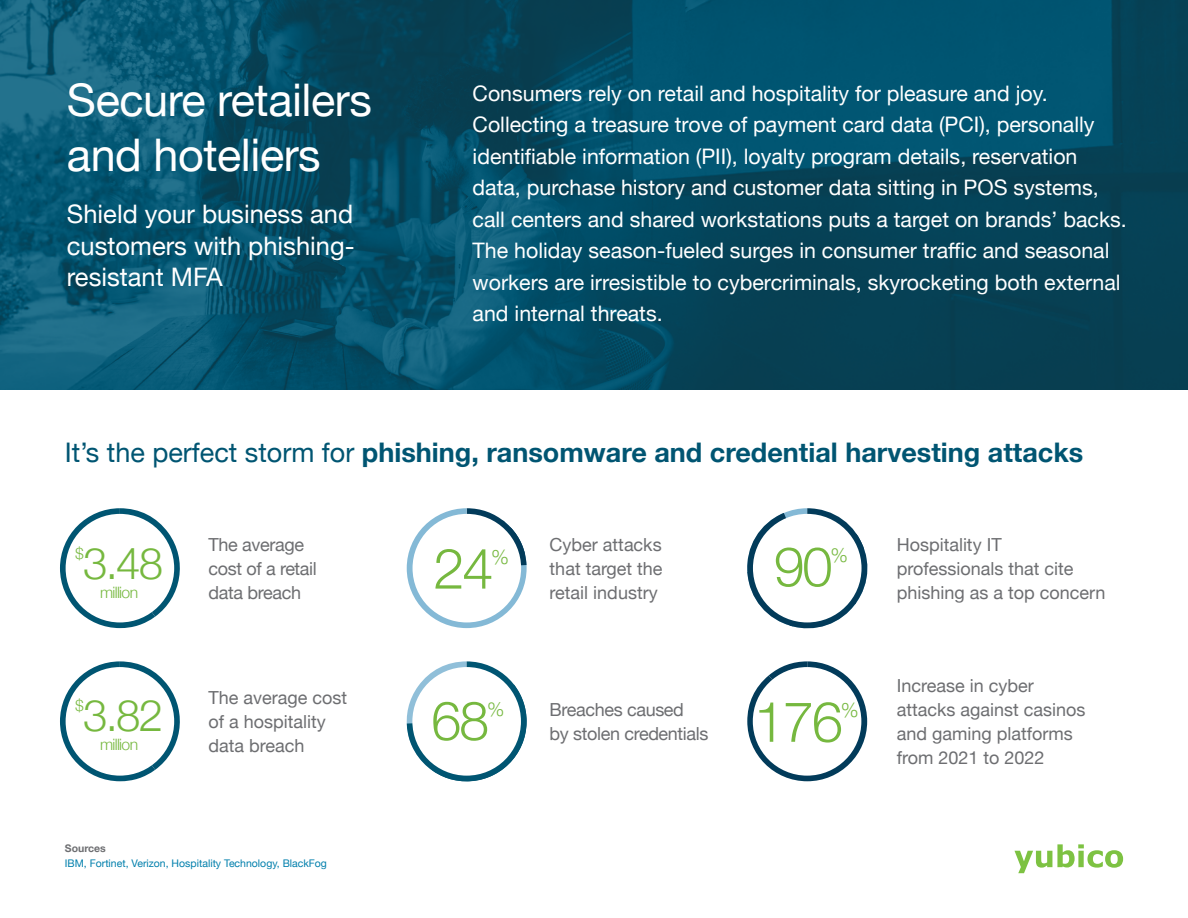
<style>
.page{position:relative;width:1188px;height:918px;background:#fff}
.page>*{position:absolute;margin:0;border:0;box-sizing:border-box;transform-origin:0 0}
.t1{font:300 56.1px "Helvetica Neue";color:#76b83f}
.t2{font:300 54.75px "Helvetica Neue";color:#76b83f}
.t3{font:300 54.15px "Helvetica Neue";color:#76b83f}
.t4{font:45px/55.5px "Helvetica Neue";letter-spacing:-.01em;color:#fff}
.t5{font:300 43.8px "Helvetica Neue";color:#76b83f}
.t6{font:700 27px "Helvetica Neue";color:#005572}
.t7{font:25.5px/31.5px "Helvetica Neue";color:#fff;text-align:justify}
.t8{font:21.3px/31.5px "Helvetica Neue";color:#fff}
.t9{font:300 20.1px "Helvetica Neue";color:#76b83f}
.t10{font:300 19.65px "Helvetica Neue";color:#76b83f}
.t11{font:300 19.35px "Helvetica Neue";color:#76b83f}
.t12{font:18px/24px "Helvetica Neue";color:#6d6e71}
.t13{font:18px/24px "Helvetica Neue";letter-spacing:-.02em;color:#6d6e71}
.t14{font:300 15.75px "Helvetica Neue";letter-spacing:-.04em;color:#76b83f}
.t15{font:10.5px "Helvetica Neue";color:#007fac}
.t16{font:700 10.5px "Helvetica Neue";color:#6d6e71}
.s1{font-weight:400}
</style>
<div class="page">
<svg style="left:407px;top:508px;width:120px;height:120px"></svg>
<img style="left:0;top:0;width:1188px;height:390px">
<svg style="left:60px;top:508px;width:120px;height:120px"></svg>
<div style="left:66px;top:514px;width:108px;height:108px;background:#fff;border-radius:50%"></div>
<svg style="left:60px;top:661px;width:120px;height:120px"></svg>
<div style="left:66px;top:667px;width:108px;height:109px;background:#fff;border-radius:50%"></div>
<svg style="left:747px;top:508px;width:121px;height:121px"></svg>
<div style="left:753px;top:514px;width:109px;height:108px;background:#fff;border-radius:50%"></div>
<svg style="left:747px;top:661px;width:120px;height:120px"></svg>
<div style="left:753px;top:667px;width:108px;height:109px;background:#fff;border-radius:50%"></div>
<div style="left:413px;top:514px;width:108px;height:108px;background:#fff;border-radius:50%"></div>
<svg style="left:406px;top:661px;width:121px;height:121px"></svg>
<div style="left:412px;top:667px;width:109px;height:109px;background:#fff;border-radius:50%"></div>
<svg style="left:1015px;top:844px;width:108px;height:29px"></svg>
<h3 class="t4" style="left:67px;top:75px;width:306px">Secure retailers and hoteliers</h3>
<p class="t7" style="left:67px;top:200px;width:289px">Shield your business and customers with phishing&shy;resistant MFA</p>
<p class="t8" style="left:473px;top:79px;width:656px">Consumers rely on retail and hospitality for pleasure and joy.<br>Collecting a treasure trove of payment card data (PCI), personally identifiable information (PII), loyalty program details, reservation data, purchase history and customer data sitting in POS systems, call centers and shared workstations puts a target on brands’ backs.<br>The holiday season-fueled surges in consumer traffic and seasonal workers are irresistible to cybercriminals, skyrocketing both external and internal threats.</p>
<p class="t6" style="left:65px;top:431px;width:1020px"><span class="s1">It’s the perfect storm for</span> phishing, ransomware and credential harvesting attacks</p>
<p class="t14" style="left:75px;top:541px;width:10px">$</p>
<h3 class="t5" style="left:83px;top:528px;width:82px">3.48</h3>
<p class="t14" style="left:100px;top:579px;width:40px">million</p>
<p class="t14" style="left:75px;top:693px;width:10px">$</p>
<h3 class="t5" style="left:83px;top:680px;width:82px">3.82</h3>
<p class="t14" style="left:100px;top:731px;width:40px">million</p>
<p class="t16" style="left:65px;top:840px;width:43px">Sources</p>
<p class="t13" style="left:209px;top:534px;width:110px">The average cost of a retail data breach</p>
<p class="t12" style="left:209px;top:687px;width:140px">The average cost of a hospitality data breach</p>
<p class="t15" style="left:65px;top:856px;width:264px">IBM, Fortinet, Verizon, Hospitality Technology, BlackFog</p>
<h1 class="t1" style="left:433px;top:523px;width:62px">24</h1>
<p class="t9" style="left:491px;top:540px;width:19px">%</p>
<p class="t12" style="left:550px;top:534px;width:114px">Cyber attacks that target the</p>
<p class="t12" style="left:550px;top:582px;width:110px">retail industry</p>
<h2 class="t2" style="left:774px;top:523px;width:60px">90</h2>
<p class="t10" style="left:831px;top:539px;width:19px">%</p>
<p class="t12" style="left:897px;top:534px;width:178px">Hospitality IT professionals that cite</p>
<p class="t12" style="left:897px;top:582px;width:210px">phishing as a top concern</p>
<h3 class="t3" style="left:431px;top:677px;width:60px">68</h3>
<p class="t11" style="left:487px;top:694px;width:19px">%</p>
<p class="t13" style="left:550px;top:699px;width:136px">Breaches caused</p>
<p class="t13" style="left:550px;top:723px;width:160px">by stolen credentials</p>
<h1 class="t1" style="left:754px;top:677px;width:91px">176</h1>
<p class="t9" style="left:841px;top:694px;width:19px">%</p>
<p class="t12" style="left:897px;top:675px;width:190px">Increase in cyber attacks against casinos and gaming platforms from 2021 to 2022</p>
</div>
